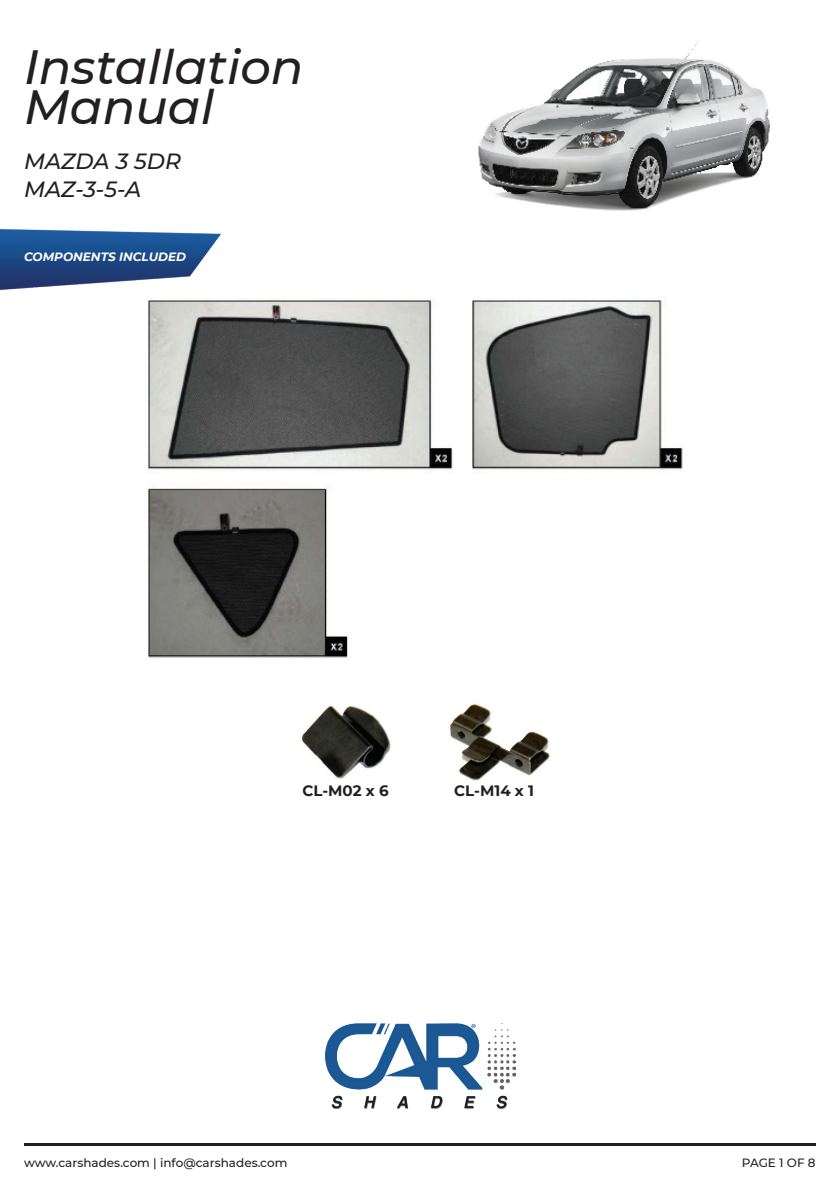
<style>
.page{position:relative;width:840px;height:1191px;background:#fff}
.page>*{position:absolute;margin:0;border:0;box-sizing:border-box;transform-origin:0 0}
.t1{font:italic 500 48px/40px "Montserrat";color:#231f20}
.t2{font:italic 500 22px/28px "Montserrat";color:#231f20}
.t3{font:700 15px "Montserrat";color:#231f20}
.t4{font:500 12px "Montserrat";color:#231f20}
.t5{font:italic 700 12px "Montserrat";color:#fff}
</style>
<div class="page">
<img style="left:478px;top:41px;width:293px;height:170px">
<img style="left:0;top:228px;width:221px;height:63px">
<img style="left:147px;top:299px;width:536px;height:359px">
<img style="left:325px;top:1023px;width:189px;height:85px">
<hr style="left:24px;top:1143px;width:791px;height:2px;background:#231f20">
<img style="left:301px;top:705px;width:90px;height:74px">
<img style="left:450px;top:704px;width:100px;height:77px">
<h1 class="t1" style="left:24px;top:45px;width:281px">Installation<br>Manual</h1>
<h2 class="t2" style="left:24px;top:147px;width:158px">MAZDA 3 5DR<br>MAZ-3-5-A</h2>
<p class="t5" style="left:24px;top:248px;width:163px">COMPONENTS INCLUDED</p>
<p class="t3" style="left:302px;top:779px;width:88px">CL-M02 x 6</p>
<p class="t3" style="left:454px;top:779px;width:81px">CL-M14 x 1</p>
<p class="t4" style="left:24px;top:1153px;width:265px">www.carshades.com | info@carshades.com</p>
<p class="t4" style="left:741px;top:1153px;width:75px">PAGE 1 OF 8</p>
</div>
